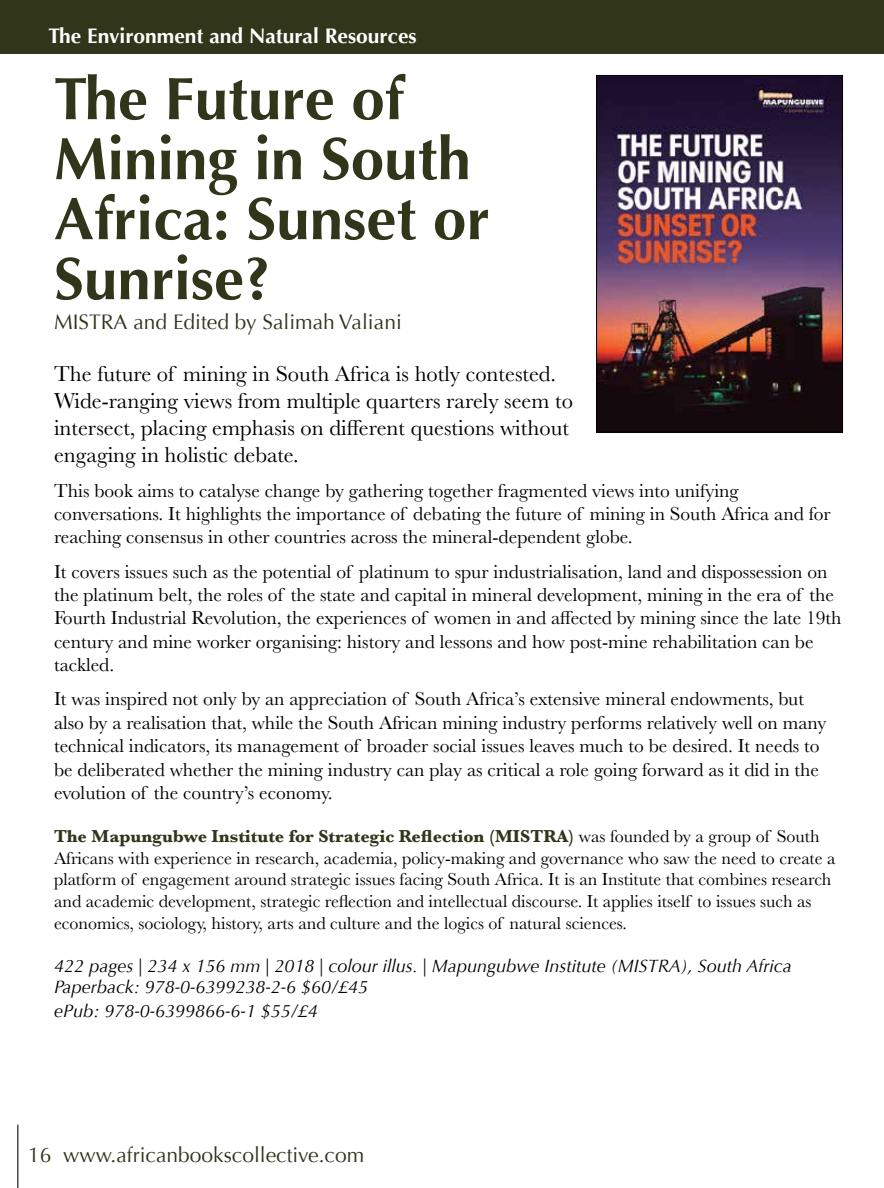
<style>
.page{position:relative;width:884px;height:1188px;background:#fff}
.page>*{position:absolute;margin:0;border:0;box-sizing:border-box;transform-origin:0 0}
.t1{font:700 60px/60px "Optima";color:#31351a}
.t2{font:22.5px/27px "Baskerville";color:#000}
.t3{font:21px "Optima";color:#31351a}
.t4{font:700 21px "Optima";color:#fff}
.t5{font:19.5px/23.4px "Baskerville";color:#000}
.t6{font:18px/21.6px "Baskerville";color:#000}
.t7{font:italic 18px/21.6px "Optima";color:#000}
.s1{font-weight:700;color:#31351a}
</style>
<div class="page">
<hr style="left:17px;top:1125px;width:1px;height:63px;background:#000">
<img style="left:598px;top:77px;width:243px;height:353px">
<div style="left:596px;top:75px;width:247px;height:357px;border:1px solid #000"></div>
<div style="left:0;top:0;width:884px;height:54px;background:#31351a"></div>
<p class="t4" style="left:48px;top:24px;width:370px">The Environment and Natural Resources</p>
<h1 class="t1" style="left:54px;top:70px;width:437px">The Future of<br>Mining in South<br>Africa: Sunset or<br>Sunrise?</h1>
<p class="t3" style="left:54px;top:310px;width:349px">MISTRA and Edited by Salimah Valiani</p>
<p class="t2" style="left:54px;top:361px;width:520px">The future of mining in South Africa is hotly contested.<br>Wide-ranging views from multiple quarters rarely seem to intersect, placing emphasis on different questions without engaging in holistic debate.</p>
<p class="t5" style="left:54px;top:479px;width:778px">This book aims to catalyse change by gathering together fragmented views into unifying conversations. It highlights the importance of debating the future of mining in South Africa and for reaching consensus in other countries across the mineral-dependent globe.</p>
<p class="t5" style="left:54px;top:560px;width:789px">It covers issues such as the potential of platinum to spur industrialisation, land and dispossession on the platinum belt, the roles of the state and capital in mineral development, mining in the era of the Fourth Industrial Revolution, the experiences of women in and affected by mining since the late 19th century and mine worker organising: history and lessons and how post-mine rehabilitation can be tackled.</p>
<p class="t5" style="left:54px;top:688px;width:774px">It was inspired not only by an appreciation of South Africa’s extensive mineral endowments, but also by a realisation that, while the South African mining industry performs relatively well on many technical indicators, its management of broader social issues leaves much to be desired. It needs to be deliberated whether the mining industry can play as critical a role going forward as it did in the evolution of the country’s economy.</p>
<p class="t6" style="left:54px;top:826px;width:783px"><span class="s1">The Mapungubwe Institute for Strategic Reflection (MISTRA)</span> was founded by a group of South Africans with experience in research, academia, policy-making and governance who saw the need to create a platform of engagement around strategic issues facing South Africa. It is an Institute that combines research and academic development, strategic reflection and intellectual discourse. It applies itself to issues such as economics, sociology, history, arts and culture and the logics of natural sciences.</p>
<p class="t7" style="left:54px;top:955px;width:739px">422 pages | 234 x 156 mm | 2018 | colour illus. | Mapungubwe Institute (MISTRA), South Africa<br>Paperback: 978-0-6399238-2-6 $60/£45</p>
<p class="t7" style="left:54px;top:1000px;width:265px">ePub: 978-0-6399866-6-1 $55/£4</p>
<p class="t3" style="left:28px;top:1142px;width:338px">16 www.africanbookscollective.com</p>
</div>
